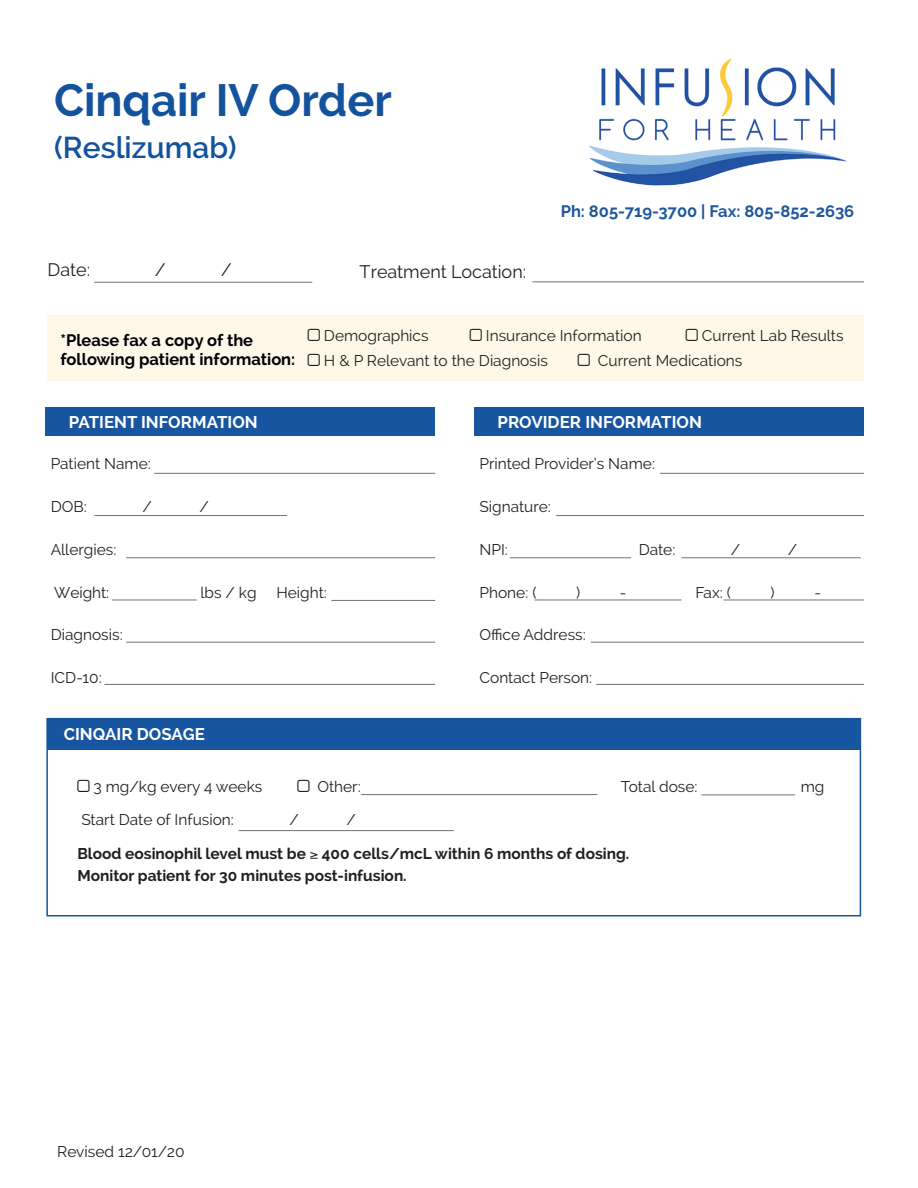
<style>
.page{position:relative;width:918px;height:1188px;background:#fff}
.page>*{position:absolute;margin:0;border:0;box-sizing:border-box;transform-origin:0 0}
.t1{font:700 45px "Raleway";color:#13529d}
.t2{font:600 30px "Raleway";color:#13529d}
.t3{font:18px "Raleway";color:#231f20}
.t4{font:700 16.95px "Raleway";color:#fff}
.t5{font:700 16.5px/19.8px "Raleway";color:#000105}
.t6{font:700 16.5px "Raleway";color:#1e579e}
.t7{font:15.45px "Raleway";color:#231f20}
.t8{font:700 15.45px/33.8px "Raleway";color:#231f20;text-align:center}
.s1{font-weight:400}
</style>
<div class="page">
<img style="left:589px;top:58px;width:258px;height:128px">
<hr style="left:94px;top:282px;width:218px;height:1px;background:#707475">
<hr style="left:154px;top:473px;width:281px;height:1px;background:#707475">
<hr style="left:94px;top:515px;width:193px;height:1px;background:#707475">
<hr style="left:126px;top:557px;width:309px;height:1px;background:#707475">
<hr style="left:112px;top:600px;width:85px;height:1px;background:#707475">
<div style="left:45px;top:407px;width:390px;height:29px;background:#1855a1"></div>
<hr style="left:331px;top:600px;width:104px;height:1px;background:#707475">
<hr style="left:126px;top:642px;width:309px;height:1px;background:#707475">
<hr style="left:104px;top:684px;width:331px;height:1px;background:#707475">
<hr style="left:660px;top:473px;width:204px;height:1px;background:#707475">
<hr style="left:556px;top:515px;width:308px;height:1px;background:#707475">
<hr style="left:510px;top:557px;width:121px;height:1px;background:#707475">
<hr style="left:534px;top:600px;width:147px;height:1px;background:#707475">
<div style="left:474px;top:407px;width:390px;height:29px;background:#1855a1"></div>
<hr style="left:591px;top:642px;width:273px;height:1px;background:#707475">
<hr style="left:596px;top:684px;width:268px;height:1px;background:#707475">
<hr style="left:724px;top:600px;width:140px;height:1px;background:#707475">
<hr style="left:681px;top:557px;width:180px;height:1px;background:#707475">
<div style="left:48px;top:315px;width:816px;height:66px;background:#fef8e9"></div>
<hr style="left:532px;top:281px;width:332px;height:1px;background:#707475">
<div style="left:47px;top:719px;width:813px;height:31px;background:#1855a1"></div>
<div style="left:46px;top:718px;width:815px;height:199px;border:2px solid #1855a1"></div>
<hr style="left:361px;top:794px;width:236px;height:1px;background:#707475">
<hr style="left:701px;top:795px;width:94px;height:1px;background:#707475">
<hr style="left:239px;top:830px;width:215px;height:1px;background:#707475">
<h1 class="t1" style="left:54px;top:74px;width:339px">Cinqair IV Order</h1>
<h2 class="t2" style="left:54px;top:130px;width:184px">(Reslizumab)</h2>
<p class="t3" style="left:48px;top:259px;width:44px">Date:</p>
<p class="t3" style="left:155px;top:259px;width:12px">/</p>
<p class="t3" style="left:221px;top:259px;width:12px">/</p>
<p class="t3" style="left:360px;top:261px;width:168px">Treatment Location:</p>
<p class="t6" style="left:561px;top:201px;width:295px">Ph: 805-719-3700 | Fax: 805-852-2636</p>
<p class="t5" style="left:60px;top:330px;width:236px">*Please fax a copy of the following patient information:</p>
<p class="t7" style="left:324px;top:326px;width:106px">Demographics</p>
<p class="t7" style="left:486px;top:326px;width:157px">Insurance Information</p>
<p class="t7" style="left:702px;top:326px;width:143px">Current Lab Results</p>
<p class="t7" style="left:324px;top:351px;width:225px">H &amp; P Relevant to the Diagnosis</p>
<p class="t7" style="left:598px;top:351px;width:146px">Current Medications</p>
<p class="t4" style="left:69px;top:413px;width:190px">PATIENT INFORMATION</p>
<p class="t7" style="left:51px;top:455px;width:102px">Patient Name:</p>
<p class="t7" style="left:51px;top:498px;width:38px">DOB:</p>
<p class="t7" style="left:142px;top:498px;width:11px">/</p>
<p class="t7" style="left:199px;top:498px;width:11px">/</p>
<p class="t7" style="left:51px;top:540px;width:67px">Allergies:</p>
<p class="t7" style="left:54px;top:583px;width:57px">Weight:</p>
<p class="t7" style="left:201px;top:583px;width:58px">lbs / kg</p>
<p class="t7" style="left:276px;top:583px;width:52px">Height:</p>
<p class="t7" style="left:51px;top:626px;width:74px">Diagnosis:</p>
<p class="t7" style="left:51px;top:669px;width:53px">ICD-10:</p>
<p class="t4" style="left:64px;top:724px;width:143px">CINQAIR DOSAGE</p>
<p class="t4" style="left:498px;top:413px;width:206px">PROVIDER INFORMATION</p>
<p class="t7" style="left:480px;top:455px;width:177px">Printed Provider’s Name:</p>
<p class="t7" style="left:480px;top:498px;width:73px">Signature:</p>
<p class="t7" style="left:480px;top:540px;width:30px">NPI:</p>
<p class="t7" style="left:639px;top:540px;width:38px">Date:</p>
<p class="t7" style="left:731px;top:540px;width:11px">/</p>
<p class="t7" style="left:788px;top:540px;width:11px">/</p>
<p class="t7" style="left:480px;top:583px;width:58px">Phone: (</p>
<p class="t7" style="left:576px;top:583px;width:6px">)</p>
<p class="t7" style="left:620px;top:583px;width:8px">-</p>
<p class="t7" style="left:695px;top:583px;width:37px">Fax: (</p>
<p class="t7" style="left:771px;top:583px;width:6px">)</p>
<p class="t7" style="left:814px;top:583px;width:8px">-</p>
<p class="t7" style="left:480px;top:626px;width:108px">Office Address:</p>
<p class="t7" style="left:480px;top:669px;width:114px">Contact Person:</p>
<p class="t7" style="left:94px;top:777px;width:170px">3 mg/kg every 4 weeks</p>
<p class="t7" style="left:317px;top:777px;width:45px">Other:</p>
<p class="t7" style="left:621px;top:777px;width:78px">Total dose:</p>
<p class="t7" style="left:801px;top:777px;width:25px">mg</p>
<p class="t7" style="left:81px;top:811px;width:154px">Start Date of Infusion:</p>
<p class="t7" style="left:289px;top:811px;width:11px">/</p>
<p class="t8" style="left:77px;top:803px;width:553px"><span class="s1">/<br></span>Blood eosinophil level must be ≥ 400 cells/mcL within 6 months of dosing.</p>
<p class="t8" style="left:77px;top:859px;width:331px">Monitor patient for 30 minutes post-infusion.</p>
<p class="t7" style="left:57px;top:1143px;width:129px">Revised 12/01/20</p>
</div>
